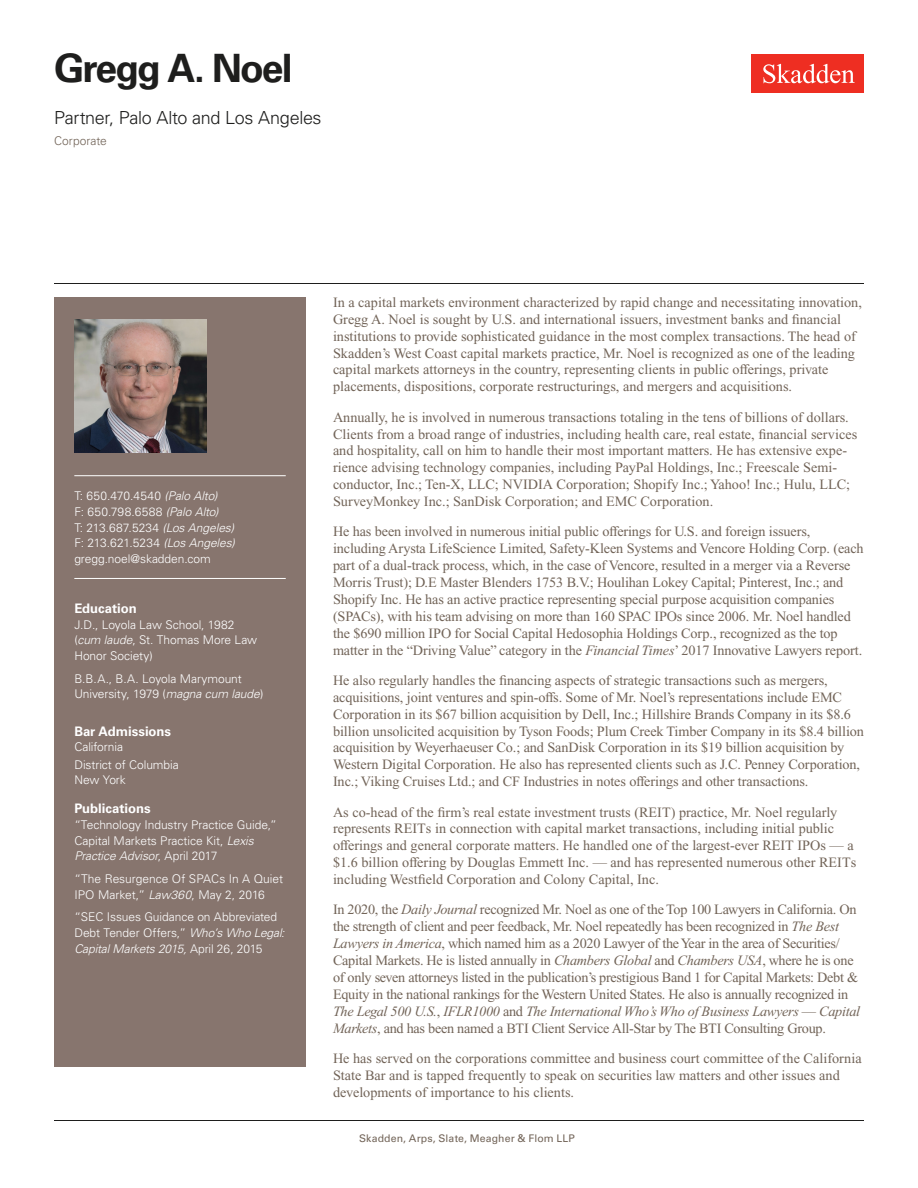
<style>
.page{position:relative;width:918px;height:1188px;background:#fff}
.page>*{position:absolute;margin:0;border:0;box-sizing:border-box;transform-origin:0 0}
.Name{font:700 39px "Univers LT Std";letter-spacing:-.05em;color:#1e1e1d}
.Title_and_Office{font:300 18px "Univers LT Std";letter-spacing:-.02em;color:#1e1e1d}
.Main_Body{font:14.25px/16.8px "Times New Roman PS Std";letter-spacing:-.005em;color:#726458}
.Bar_Admission_Educat{font:700 13.2px "Univers LT Std";letter-spacing:-.005em;color:#fff}
.Sidebar_text{font:300 12px/15.8px "Univers LT Std";letter-spacing:-.005em;color:#fff}
.Sidebar_text_no_para{font:300 12px "Univers LT Std";letter-spacing:-.005em;color:#fff}
.Fax_Number{font:300 12px "Univers LT Std";letter-spacing:.02em;color:#fff}
.Phone_Number{font:300 12px "Univers LT Std";letter-spacing:.02em;color:#fff}
.Email{font:300 12px "Univers LT Std";letter-spacing:-.005em;color:#fff}
.Practice{font:300 12px "Univers LT Std";color:#726458}
.Folio{font:10.5px "Univers LT Std";letter-spacing:.01em;color:#726458}
.s1{font-style:italic}
.s2{font-weight:700;color:#fff}
</style>
<div class="page">
<div style="left:752px;top:54px;width:112px;height:39px;background:#ee2e22"></div>
<svg style="left:763px;top:64px;width:92px;height:19px"></svg>
<div style="left:54px;top:297px;width:252px;height:769px;background:#87756e"></div>
<hr style="left:74px;top:475px;width:212px;height:1px;background:#fff">
<hr style="left:74px;top:578px;width:212px;height:1px;background:#fff">
<img style="left:74px;top:320px;width:132px;height:132px">
<hr style="left:54px;top:1120px;width:810px;height:1px;background:#1e1e1d">
<hr style="left:54px;top:283px;width:810px;height:1px;background:#1e1e1d">
<h1 class="Name" style="left:54px;top:46px;width:240px">Gregg A. Noel</h1>
<h2 class="Title_and_Office" style="left:54px;top:107px;width:269px">Partner, Palo Alto and Los Angeles</h2>
<h3 class="Practice" style="left:54px;top:134px;width:54px">Corporate</h3>
<p class="Phone_Number" style="left:74px;top:489px;width:145px">T: 650.470.4540 <span class="s1">(Palo Alto)</span></p>
<p class="Fax_Number" style="left:74px;top:504px;width:146px">F: 650.798.6588 <span class="s1">(Palo Alto)</span></p>
<p class="Sidebar_text_no_para" style="left:74px;top:520px;width:161px">T: 213.687.5234 <span class="s1">(Los Angeles)</span></p>
<p class="Fax_Number" style="left:74px;top:536px;width:162px">F: 213.621.5234 <span class="s1">(Los Angeles)</span></p>
<p class="Email" style="left:74px;top:552px;width:138px">gregg.noel@skadden.com</p>
<p class="Bar_Admission_Educat" style="left:74px;top:601px;width:64px">Education</p>
<p class="Sidebar_text" style="left:74px;top:617px;width:184px">J.D., Loyola Law School, 1982 (<span class="s1">cum laude</span>, St. Thomas More Law<br>Honor Society)</p>
<p class="Sidebar_text" style="left:74px;top:671px;width:191px">B.B.A., B.A. Loyola Marymount<br>University, 1979 (<span class="s1">magna cum laude</span>)</p>
<p class="Bar_Admission_Educat" style="left:74px;top:723px;width:98px">Bar Admissions</p>
<p class="Sidebar_text_no_para" style="left:74px;top:740px;width:50px">California</p>
<p class="Sidebar_text_no_para" style="left:74px;top:757px;width:106px">District of Columbia</p>
<p class="Sidebar_text_no_para" style="left:74px;top:773px;width:53px">New York</p>
<p class="Bar_Admission_Educat" style="left:74px;top:801px;width:78px">Publications</p>
<p class="Sidebar_text" style="left:74px;top:817px;width:204px">“Technology Industry Practice Guide,”<br>Capital Markets Practice Kit, <span class="s1">Lexis<br>Practice Advisor</span>, April 2017</p>
<p class="Sidebar_text" style="left:74px;top:871px;width:210px">“The Resurgence Of SPACs In A Quiet<br>IPO Market,” <span class="s1">Law360</span>, May 2, 2016</p>
<p class="Sidebar_text" style="left:74px;top:909px;width:212px">“SEC Issues Guidance on Abbreviated<br>Debt Tender Offers,” <span class="s1">Who’s Who Legal:<br>Capital Markets 2015,</span> April 26, 2015</p>
<p class="Main_Body" style="left:333px;top:294px;width:531px">In a capital markets environment characterized by rapid change and necessitating innovation, Gregg A. Noel is sought by U.S. and international issuers, investment banks and financial institutions to provide sophisticated guidance in the most complex transactions. The head of Skadden’s West Coast capital markets practice, Mr. Noel is recognized as one of the leading capital markets attorneys in the country, representing clients in public offerings, private placements, dispositions, corporate restructurings, and mergers and acquisitions.</p>
<p class="Main_Body" style="left:333px;top:409px;width:526px">Annually, he is involved in numerous transactions totaling in the tens of billions of dollars.<br>Clients from a broad range of industries, including health care, real estate, financial services and hospitality, call on him to handle their most important matters. He has extensive expe&shy;rience advising technology companies, including PayPal Holdings, Inc.; Freescale Semi&shy;conductor, Inc.; Ten-X, LLC; NVIDIA Corporation; Shopify Inc.; Yahoo! Inc.; Hulu, LLC; SurveyMonkey Inc.; SanDisk Corporation; and EMC Corporation.</p>
<p class="Main_Body" style="left:333px;top:523px;width:532px">He has been involved in numerous initial public offerings for U.S. and foreign issuers, including Arysta LifeScience Limited, Safety-Kleen Systems and Vencore Holding Corp. (each part of a dual-track process, which, in the case of Vencore, resulted in a merger via a Reverse Morris Trust); D.E Master Blenders 1753 B.V.; Houlihan Lokey Capital; Pinterest, Inc.; and Shopify Inc. He has an active practice representing special purpose acquisition companies (SPACs), with his team advising on more than 160 SPAC IPOs since 2006. Mr. Noel handled the $690 million IPO for Social Capital Hedosophia Holdings Corp., recognized as the top matter in the “Driving Value” category in the <span class="s1">Financial Times</span>’ 2017 Innovative Lawyers report.</p>
<p class="Main_Body" style="left:333px;top:672px;width:533px">He also regularly handles the financing aspects of strategic transactions such as mergers, acquisitions, joint ventures and spin-offs. Some of Mr. Noel’s representations include EMC Corporation in its $67 billion acquisition by Dell, Inc.; Hillshire Brands Company in its $8.6 billion unsolicited acquisition by Tyson Foods; Plum Creek Timber Company in its $8.4 billion acquisition by Weyerhaeuser Co.; and SanDisk Corporation in its $19 billion acquisition by Western Digital Corporation. He also has represented clients such as J.C. Penney Corporation, Inc.; Viking Cruises Ltd.; and CF Industries in notes offerings and other transactions.</p>
<p class="Main_Body" style="left:333px;top:803px;width:525px">As co-head of the firm’s real estate investment trusts (REIT) practice, Mr. Noel regularly represents REITs in connection with capital market transactions, including initial public offerings and general corporate matters. He handled one of the largest-ever REIT IPOs — a $1.6 billion offering by Douglas Emmett Inc. — and has represented numerous other REITs including Westfield Corporation and Colony Capital, Inc.</p>
<p class="Main_Body" style="left:333px;top:901px;width:529px">In 2020, the <span class="s1">Daily Journal</span> recognized Mr. Noel as one of the Top 100 Lawyers in California. On the strength of client and peer feedback, Mr. Noel repeatedly has been recognized in <span class="s1">The Best Lawyers in America</span>, which named him as a 2020 Lawyer of the Year in the area of Securities/ Capital Markets. He is listed annually in <span class="s1">Chambers Global</span> and <span class="s1">Chambers USA</span>, where he is one of only seven attorneys listed in the publication’s prestigious Band 1 for Capital Markets: Debt &amp; Equity in the national rankings for the Western United States. He also is annually recognized in <span class="s1">The Legal 500 U.S.</span>, <span class="s1">IFLR1000</span> and <span class="s1">The International Who’s Who of Business Lawyers</span> — <span class="s1">Capital Markets</span>, and has been named a BTI Client Service All-Star by The BTI Consulting Group.</p>
<p class="Main_Body" style="left:333px;top:1050px;width:530px">He has served on the corporations committee and business court committee of the California<br>State Bar and is tapped frequently to speak on securities law matters and other issues and developments of importance to his clients.</p>
<p class="Folio" style="left:343px;top:1132px;width:233px"><span class="s2">1</span> Skadden, Arps, Slate, Meagher &amp; Flom LLP</p>
</div>
